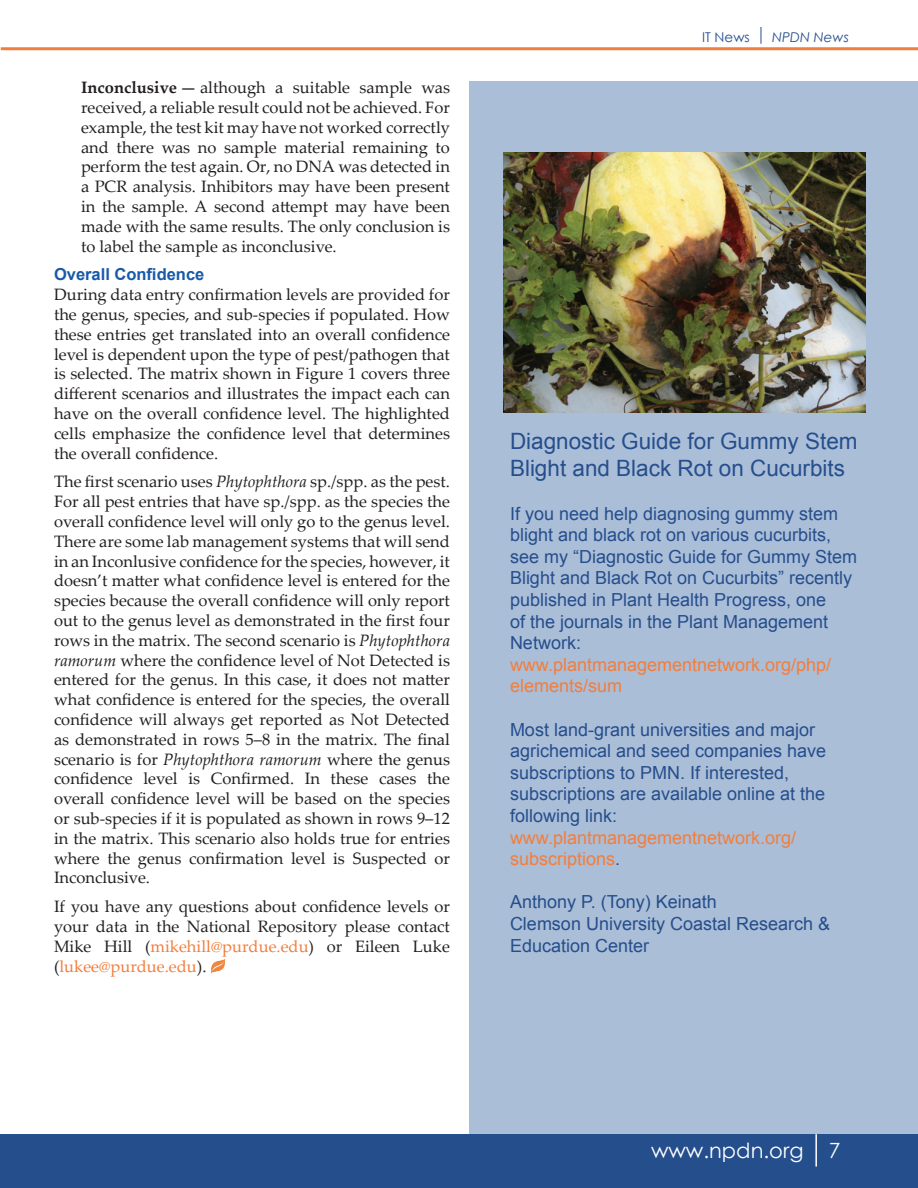
<style>
.page{position:relative;width:918px;height:1188px;background:#fff}
.page>*{position:absolute;margin:0;border:0;box-sizing:border-box;transform-origin:0 0}
.t1{font:22.5px/27px "Arial";color:#254e8d}
.t2{font:21px "Century Gothic";color:#fff}
.t3{font:18px/21.6px "Arial";color:#254e8d}
.t4{font:18px/21.6px "Arial";color:#f27e3d}
.t5{font:16.5px/19.8px "Palatino Linotype";color:#231f20;text-align:justify}
.t6{font:700 16.5px "Arial";color:#185aa9}
.t7{font:italic 13.5px "Century Gothic";color:#254e8d}
.t8{font:13.5px "Century Gothic";color:#254e8d}
.s1{font-weight:700}
.s2{font-style:italic}
.s3{color:#f27e3d}
.s4{color:#254e8d}
.s5{color:#fafafa}
</style>
<div class="page">
<div style="left:0;top:1134px;width:918px;height:54px;background:#254e8d"></div>
<hr style="left:815px;top:1134px;width:2px;height:33px;background:#fff">
<hr style="left:1px;top:47px;width:917px;height:3px;background:#f27e3d">
<svg style="left:761px;top:27px;width:1px;height:17px"></svg>
<img style="left:211px;top:958px;width:14px;height:16px">
<div style="left:470px;top:81px;width:448px;height:1053px;background:#abbed7"></div>
<img style="left:503px;top:152px;width:362px;height:261px">
<p class="t5" style="left:81px;top:77px;width:371px"><span class="s1">Inconclusive —</span> although a suitable sample was received, a reliable result could not be achieved. For example, the test kit may have not worked correctly and there was no sample material remaining to perform the test again. Or, no DNA was detected in a PCR analysis. Inhibitors may have been present in the sample. A second attempt may have been made with the same results. The only conclusion is to label the sample as inconclusive.</p>
<p class="t6" style="left:54px;top:264px;width:152px">Overall Confidence</p>
<p class="t5" style="left:54px;top:284px;width:398px">During data entry confirmation levels are provided for the genus, species, and sub-species if populated. How these entries get translated into an overall confidence level is dependent upon the type of pest/pathogen that is selected. The matrix shown in Figure 1 covers three different scenarios and illustrates the impact each can have on the overall confidence level. The highlighted cells emphasize the confidence level that determines the overall confidence.</p>
<p class="t5" style="left:54px;top:471px;width:398px">The first scenario uses <span class="s2">Phytophthora</span> sp./spp. as the pest.<br>For all pest entries that have sp./spp. as the species the overall confidence level will only go to the genus level.<br>There are some lab management systems that will send in an Inconlusive confidence for the species, however, it doesn’t matter what confidence level is entered for the species because the overall confidence will only report out to the genus level as demonstrated in the first four rows in the matrix. The second scenario is <span class="s2">Phytophthora ramorum</span> where the confidence level of Not Detected is entered for the genus. In this case, it does not matter what confidence is entered for the species, the overall confidence will always get reported as Not Detected as demonstrated in rows 5–8 in the matrix. The final scenario is for <span class="s2">Phytophthora ramorum</span> where the genus confidence level is Confirmed. In these cases the overall confidence level will be based on the species or sub-species if it is populated as shown in rows 9–12 in the matrix. This scenario also holds true for entries where the genus confirmation level is Suspected or Inconclusive.</p>
<p class="t5" style="left:54px;top:896px;width:398px">If you have any questions about confidence levels or your data in the National Repository please contact Mike Hill (<span class="s3">mikehill@purdue.edu</span>) or Eileen Luke (<span class="s3">lukee@purdue.edu</span>).</p>
<p class="t8" style="left:702px;top:28px;width:49px">IT News</p>
<p class="t7" style="left:772px;top:28px;width:78px">NPDN News</p>
<h1 class="t1" style="left:510px;top:428px;width:349px">Diagnostic Guide for Gummy Stem<br>Blight and Black Rot on Cucurbits</h1>
<p class="t3" style="left:510px;top:503px;width:349px">If you need help diagnosing gummy stem blight and black rot on various cucurbits, see my “Diagnostic Guide for Gummy Stem Blight and Black Rot on Cucurbits” recently published in Plant Health Progress, one<br>of the journals in the Plant Management Network:</p>
<p class="t4" style="left:510px;top:654px;width:323px">www.plantmanagementnetwork.org/php/ elements/sum</p>
<p class="t3" style="left:510px;top:719px;width:318px">Most land-grant universities and major agrichemical and seed companies have subscriptions to PMN. If interested, subscriptions are available online at the following link:</p>
<p class="t4" style="left:510px;top:827px;width:288px">www.plantmanagementnetwork.org/ subscriptions<span class="s4">.</span></p>
<p class="t3" style="left:510px;top:891px;width:322px">Anthony P. (Tony) Keinath<br>Clemson University Coastal Research &amp;<br>Education Center</p>
<p class="t2" style="left:651px;top:1136px;width:191px">www.npdn.org <span class="s5">7</span></p>
</div>
